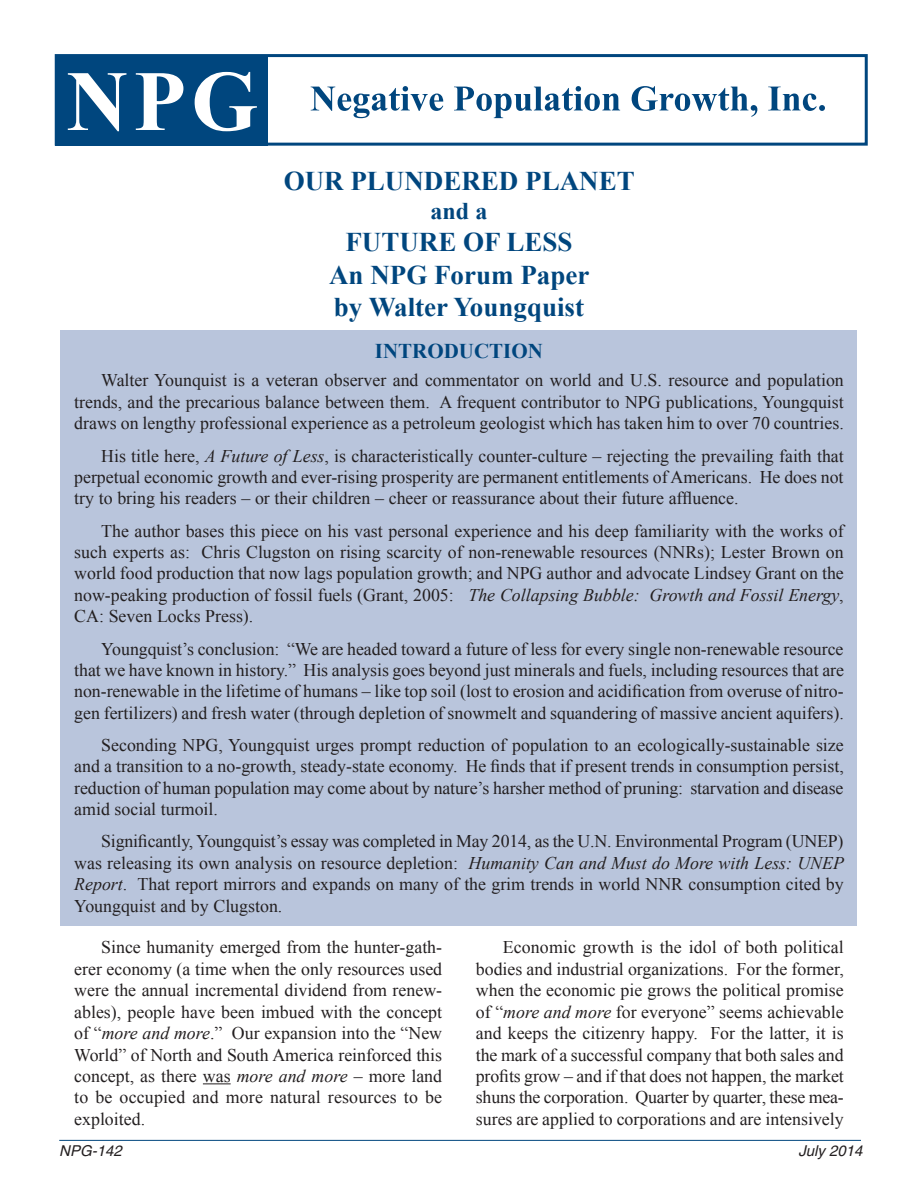
<style>
.page{position:relative;width:918px;height:1188px;background:#fff}
.page>*{position:absolute;margin:0;border:0;box-sizing:border-box;transform-origin:0 0}
.t1{font:700 27px "Times New Roman";color:#00467e}
.t2{font:700 24px "Times New Roman";color:#00467e}
.t3{font:700 21px "Times New Roman";color:#00467e}
.Body_Text{font:17.85px/21.5px "Times New Roman";color:#231f20;text-align:justify}
.t4{font:italic 15px "Helvetica";color:#231f20}
.s1{font-style:italic}
</style>
<div class="page">
<div style="left:61px;top:330px;width:796px;height:595px;background:#b9c5dc"></div>
<hr style="left:59px;top:1140px;width:802px;height:1px;background:#00467e">
<div style="left:55px;top:54px;width:813px;height:92px;border:3px solid #00467e"></div>
<div style="left:56px;top:55px;width:212px;height:90px;background:#00467e"></div>
<svg style="left:68px;top:73px;width:58px;height:58px"></svg>
<svg style="left:136px;top:73px;width:47px;height:57px"></svg>
<svg style="left:195px;top:72px;width:62px;height:59px"></svg>
<svg style="left:311px;top:86px;width:132px;height:32px"></svg>
<svg style="left:454px;top:86px;width:166px;height:32px"></svg>
<svg style="left:632px;top:86px;width:125px;height:31px"></svg>
<svg style="left:768px;top:87px;width:57px;height:24px"></svg>
<svg style="left:203px;top:1083px;width:28px;height:1px"></svg>
<p class="t1" style="left:284px;top:163px;width:352px">OUR PLUNDERED PLANET</p>
<p class="t2" style="left:431px;top:194px;width:58px">and a</p>
<p class="t1" style="left:345px;top:224px;width:229px">FUTURE OF LESS</p>
<p class="t1" style="left:329px;top:256px;width:262px">An NPG Forum Paper</p>
<p class="t1" style="left:334px;top:289px;width:252px">by Walter Youngquist</p>
<p class="t3" style="left:375px;top:337px;width:169px">INTRODUCTION</p>
<p class="Body_Text" style="left:74px;top:370px;width:771px;text-indent:27px">Walter Younquist is a veteran observer and commentator on world and U.S. resource and population trends, and the precarious balance between them. A frequent contributor to NPG publications, Youngquist draws on lengthy professional experience as a petroleum geologist which has taken him to over 70 countries.</p>
<p class="Body_Text" style="left:74px;top:445px;width:771px;text-indent:27px">His title here, <span class="s1">A Future of Less</span>, is characteristically counter-culture – rejecting the prevailing faith that perpetual economic growth and ever-rising prosperity are permanent entitlements of Americans. He does not try to bring his readers – or their children – cheer or reassurance about their future affluence.</p>
<p class="Body_Text" style="left:74px;top:520px;width:771px;text-indent:27px">The author bases this piece on his vast personal experience and his deep familiarity with the works of such experts as: Chris Clugston on rising scarcity of non-renewable resources (NNRs); Lester Brown on world food production that now lags population growth; and NPG author and advocate Lindsey Grant on the now-peaking production of fossil fuels (Grant, 2005: <span class="s1">The Collapsing Bubble: Growth and Fossil Energy</span>, CA: Seven Locks Press).</p>
<p class="Body_Text" style="left:74px;top:638px;width:771px;text-indent:27px">Youngquist’s conclusion: “We are headed toward a future of less for every single non-renewable resource that we have known in history.” His analysis goes beyond just minerals and fuels, including resources that are non-renewable in the lifetime of humans – like top soil (lost to erosion and acidification from overuse of nitro&shy;gen fertilizers) and fresh water (through depletion of snowmelt and squandering of massive ancient aquifers).</p>
<p class="Body_Text" style="left:74px;top:734px;width:771px;text-indent:27px">Seconding NPG, Youngquist urges prompt reduction of population to an ecologically-sustainable size and a transition to a no-growth, steady-state economy. He finds that if present trends in consumption persist, reduction of human population may come about by nature’s harsher method of pruning: starvation and disease amid social turmoil.</p>
<p class="Body_Text" style="left:74px;top:830px;width:771px;text-indent:27px">Significantly, Youngquist’s essay was completed in May 2014, as the U.N. Environmental Program (UNEP) was releasing its own analysis on resource depletion: <span class="s1">Humanity Can and Must do More with Less: UNEP Report</span>. That report mirrors and expands on many of the grim trends in world NNR consumption cited by Youngquist and by Clugston.</p>
<p class="Body_Text" style="left:74px;top:936px;width:369px;text-indent:27px">Since humanity emerged from the hunter-gath&shy;erer economy (a time when the only resources used were the annual incremental dividend from renew&shy;ables), people have been imbued with the concept of “<span class="s1">more and more</span>.” Our expansion into the “New World” of North and South America reinforced this concept, as there was <span class="s1">more and more</span> – more land to be occupied and more natural resources to be exploited.</p>
<p class="Body_Text" style="left:476px;top:936px;width:370px;text-indent:27px">Economic growth is the idol of both political bodies and industrial organizations. For the former, when the economic pie grows the political promise of “<span class="s1">more and more</span> for everyone” seems achievable and keeps the citizenry happy. For the latter, it is the mark of a successful company that both sales and profits grow – and if that does not happen, the market shuns the corporation. Quarter by quarter, these mea&shy;sures are applied to corporations and are intensively</p>
<p class="t4" style="left:59px;top:1142px;width:64px">NPG-142</p>
<p class="t4" style="left:799px;top:1142px;width:65px">July 2014</p>
</div>
